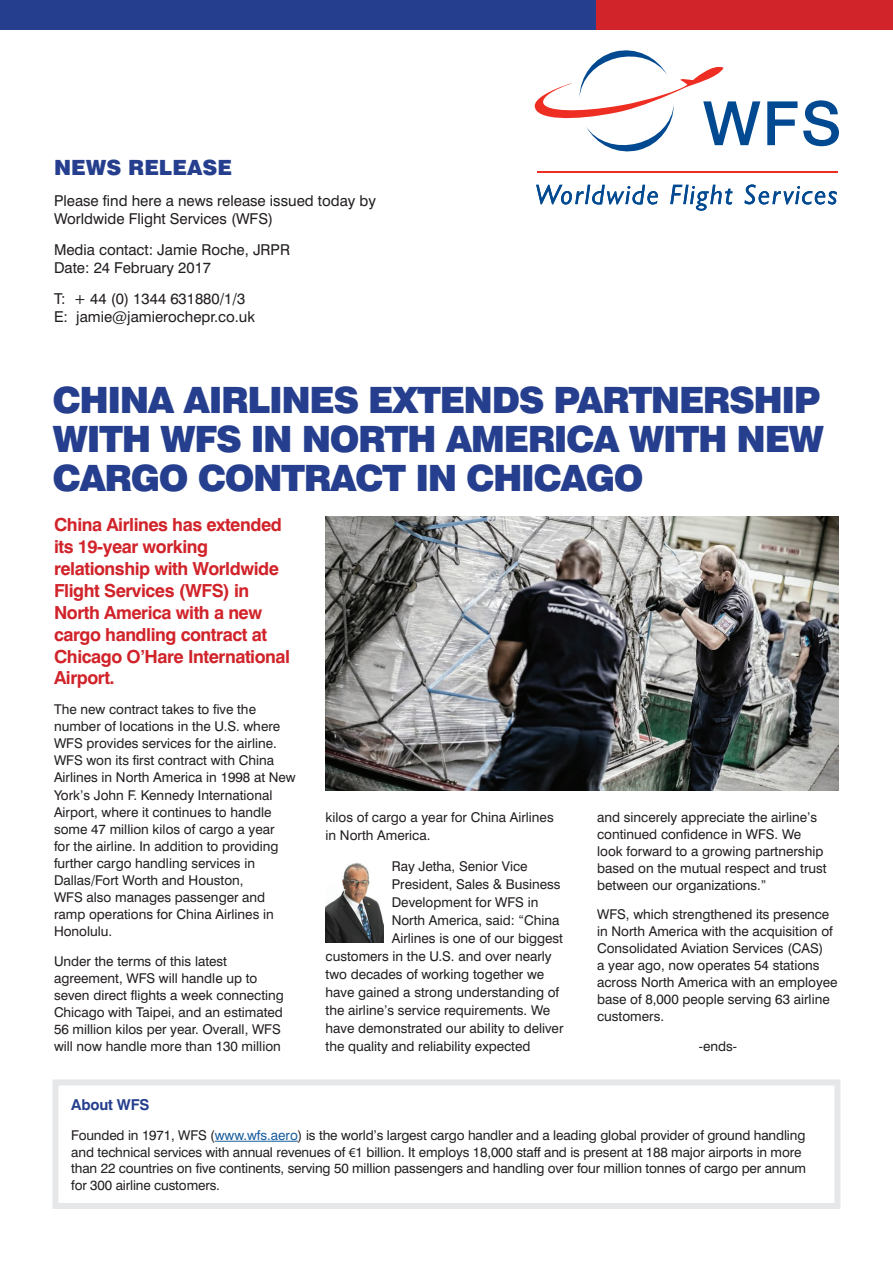
<style>
.page{position:relative;width:893px;height:1263px;background:#fff}
.page>*{position:absolute;margin:0;border:0;box-sizing:border-box;transform-origin:0 0}
.t1{font:900 36.3px/39px "Swiss 721 BT";letter-spacing:-.04em;color:#253f8e;text-align:justify}
.t2{font:900 21px "Swiss 721 BT";color:#253f8e}
.t3{font:700 18px/21.9px "Swiss 721 BT";letter-spacing:-.025em;color:#d1232a}
.t4{font:15px/18px "Swiss 721 BT";color:#231f20}
.t5{font:700 15px "Swiss 721 BT";letter-spacing:-.01em;color:#253f8e}
.t6{font:13.5px/17.1px "Swiss 721 BT";color:#231f20}
.s1{color:#175d9e}
.s2{font-family:"Myriad Pro"}
</style>
<div class="page">
<svg style="left:535px;top:51px;width:225px;height:101px"></svg>
<svg style="left:767px;top:101px;width:30px;height:44px"></svg>
<svg style="left:803px;top:100px;width:36px;height:46px"></svg>
<svg style="left:536px;top:185px;width:122px;height:19px"></svg>
<svg style="left:670px;top:185px;width:62px;height:26px"></svg>
<svg style="left:744px;top:184px;width:93px;height:20px"></svg>
<hr style="left:537px;top:171px;width:300px;height:2px;background:#ee2e22">
<div style="left:0;top:0;width:596px;height:30px;background:#253f8e"></div>
<div style="left:596px;top:0;width:297px;height:30px;background:#d1232a"></div>
<hr style="left:215px;top:1141px;width:83px;height:1px;background:#175d9e">
<div style="left:52px;top:1079px;width:788px;height:130px;border:6px solid #e6e7e9"></div>
<img style="left:326px;top:517px;width:513px;height:273px">
<img style="left:326px;top:862px;width:57px;height:81px">
<h2 class="t2" style="left:54px;top:155px;width:180px">NEWS RELEASE</h2>
<p class="t4" style="left:54px;top:192px;width:324px">Please find here a news release issued today by<br>Worldwide Flight Services (WFS)</p>
<p class="t4" style="left:54px;top:240px;width:237px">Media contact: Jamie Roche, JRPR<br>Date: 24 February 2017</p>
<p class="t4" style="left:54px;top:289px;width:203px">T: + 44 (0) 1344 631880/1/3<br>E: jamie@jamierochepr.co.uk</p>
<h1 class="t1" style="left:52px;top:380px;width:773px">CHINA AIRLINES EXTENDS PARTNERSHIP WITH WFS IN NORTH AMERICA WITH NEW CARGO CONTRACT IN CHICAGO</h1>
<h3 class="t3" style="left:54px;top:514px;width:238px">China Airlines has extended its 19-year working relationship with Worldwide<br>Flight Services (WFS) in<br>North America with a new cargo handling contract at<br>Chicago O’Hare International<br>Airport.</h3>
<p class="t6" style="left:54px;top:701px;width:243px">The new contract takes to five the number of locations in the U.S. where WFS provides services for the airline.<br>WFS won its first contract with China Airlines in North America in 1998 at New York’s John F. Kennedy International Airport, where it continues to handle some 47 million kilos of cargo a year<br>for the airline. In addition to providing further cargo handling services in Dallas/Fort Worth and Houston,<br>WFS also manages passenger and ramp operations for China Airlines in Honolulu.</p>
<p class="t6" style="left:54px;top:952px;width:231px">Under the terms of this latest agreement, WFS will handle up to seven direct flights a week connecting Chicago with Taipei, and an estimated 56 million kilos per year. Overall, WFS will now handle more than 130 million</p>
<p class="t6" style="left:326px;top:808px;width:230px;line-height:18px">kilos of cargo a year for China Airlines in North America.</p>
<p class="t6" style="left:392px;top:857px;width:137px">Ray Jetha, Senior Vice</p>
<p class="t6" style="left:392px;top:875px;width:170px">President, Sales &amp; Business</p>
<p class="t6" style="left:392px;top:893px;width:148px">Development for WFS in</p>
<p class="t6" style="left:392px;top:911px;width:169px">North America, said: “China</p>
<p class="t6" style="left:392px;top:929px;width:173px">Airlines is one of our biggest</p>
<p class="t6" style="left:326px;top:947px;width:228px">customers in the U.S. and over nearly</p>
<p class="t6" style="left:326px;top:965px;width:220px">two decades of working together we</p>
<p class="t6" style="left:326px;top:983px;width:235px">have gained a strong understanding of</p>
<p class="t6" style="left:326px;top:1001px;width:226px">the airline’s service requirements. We</p>
<p class="t6" style="left:326px;top:1019px;width:239px">have demonstrated our ability to deliver</p>
<p class="t6" style="left:326px;top:1037px;width:206px">the quality and reliability expected</p>
<p class="t6" style="left:597px;top:808px;width:231px">and sincerely appreciate the airline’s continued confidence in WFS. We look forward to a growing partnership based on the mutual respect and trust between our organizations.”</p>
<p class="t6" style="left:597px;top:906px;width:242px">WFS, which strengthened its presence in North America with the acquisition of Consolidated Aviation Services (CAS)<br>a year ago, now operates 54 stations across North America with an employee base of 8,000 people serving 63 airline customers.</p>
<p class="t6" style="left:699px;top:1037px;width:40px">-ends-</p>
<p class="t5" style="left:71px;top:1096px;width:80px">About WFS</p>
<p class="t6" style="left:71px;top:1126px;width:736px">Founded in 1971, WFS (<span class="s1">www.wfs.aero</span>) is the world’s largest cargo handler and a leading global provider of ground handling and technical services with annual revenues of <span class="s2">€</span>1 billion. It employs 18,000 staff and is present at 188 major airports in more than 22 countries on five continents, serving 50 million passengers and handling over four million tonnes of cargo per annum for 300 airline customers.</p>
</div>
